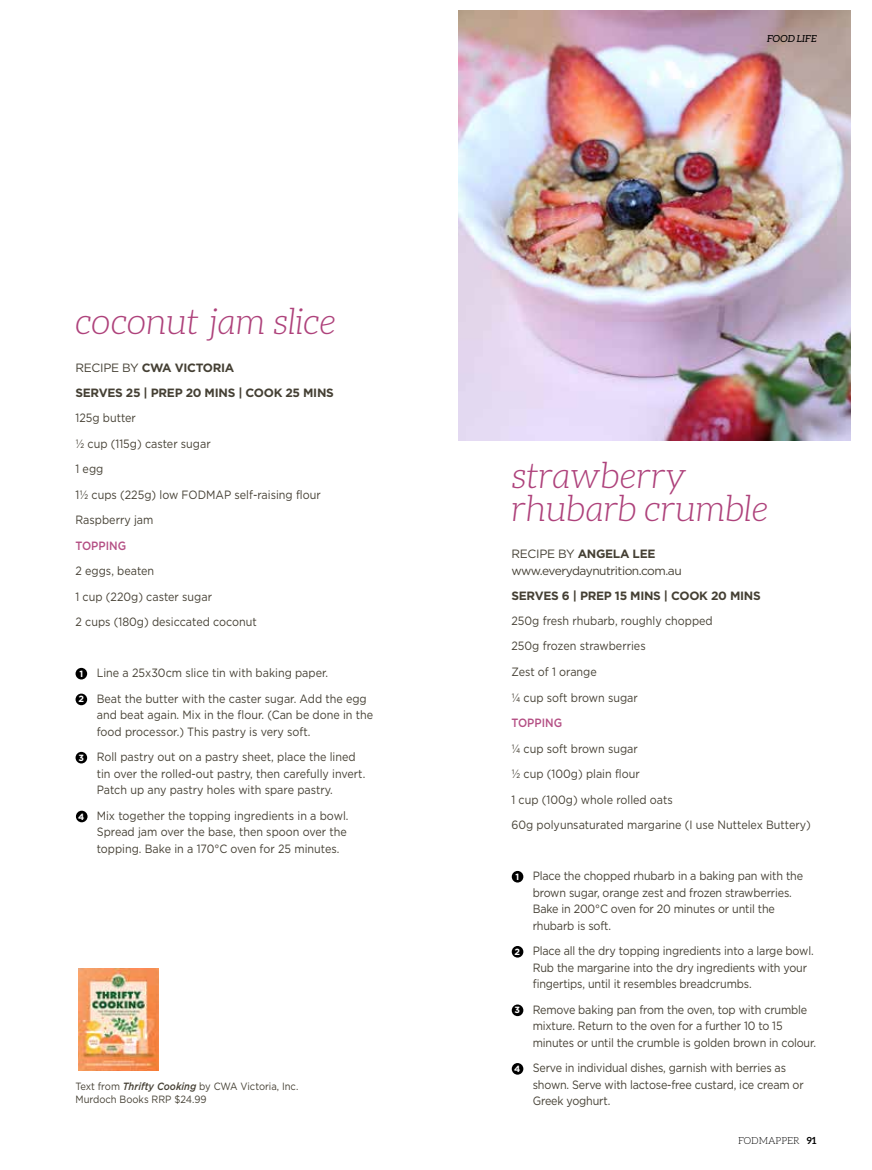
<style>
.page{position:relative;width:872px;height:1170px;background:#fff}
.page>*{position:absolute;margin:0;border:0;box-sizing:border-box;transform-origin:0 0}
.t1{font:italic 300 36px/33px "Aleo";color:#ae427b}
.t2{font:12px/16.5px "Gotham";letter-spacing:-.01em;color:#454034;scale:.9 1}
.t3{font:700 12px/25px "Gotham";letter-spacing:-.025em;color:#454034}
.t4{font:12px/16.5px "Gotham";letter-spacing:-.04em;color:#454034}
.t5{font:500 12px "Gotham";color:#b44f84;scale:.9 1}
.t6{font:10.5px/13.5px "Gotham";color:#454034;scale:.9 1}
.t7{font:300 9.75px "Aleo";color:#000}
.t8{font:italic 9.75px "Aleo";letter-spacing:.005em;color:#000}
.s1{font-weight:400}
.s2{font-weight:700;font-size:9px;color:#fff}
.s3{font-weight:500;font-style:italic}
.s4{font-weight:700}
</style>
<div class="page">
<div style="left:76px;top:667px;width:11px;height:12px;background:#000;border-radius:50%"></div>
<div style="left:76px;top:693px;width:11px;height:12px;background:#000;border-radius:50%"></div>
<div style="left:76px;top:751px;width:11px;height:12px;background:#000;border-radius:50%"></div>
<div style="left:76px;top:810px;width:12px;height:12px;background:#000;border-radius:50%"></div>
<img style="left:459px;top:11px;width:391px;height:429px">
<div style="left:512px;top:870px;width:11px;height:12px;background:#000;border-radius:50%"></div>
<div style="left:512px;top:945px;width:11px;height:12px;background:#000;border-radius:50%"></div>
<div style="left:512px;top:1004px;width:11px;height:12px;background:#000;border-radius:50%"></div>
<div style="left:512px;top:1062px;width:11px;height:12px;background:#000;border-radius:50%"></div>
<img style="left:78px;top:968px;width:80px;height:102px">
<h1 class="t1" style="left:75px;top:305px;width:261px">coconut jam slice</h1>
<p class="t3" style="left:75px;top:355px;width:260px"><span class="s1">RECIPE BY</span> CWA VICTORIA<br>SERVES 25 | PREP 20 MINS | COOK 25 MINS</p>
<p class="t2" style="left:75px;top:404px;width:274px;line-height:25.5px">125g butter<br>½ cup (115g) caster sugar<br>1 egg<br>1½ cups (225g) low FODMAP self-raising flour<br>Raspberry jam</p>
<p class="t5" style="left:75px;top:537px;width:58px">TOPPING</p>
<p class="t2" style="left:75px;top:557px;width:203px;line-height:25.5px">2 eggs, beaten<br>1 cup (220g) caster sugar<br>2 cups (180g) desiccated coconut</p>
<p class="t2" style="left:78px;top:659px;width:322px;line-height:25.5px"><span class="s2">1</span> Line a 25x30cm slice tin with baking paper.<br><span class="s2">2</span> Beat the butter with the caster sugar. Add the egg</p>
<p class="t2" style="left:97px;top:706px;width:309px">and beat again. Mix in the flour. (Can be done in the food processor.) This pastry is very soft.</p>
<p class="t2" style="left:97px;top:748px;width:300px;text-indent:-18px"><span class="s2">3</span> Roll pastry out on a pastry sheet, place the lined tin over the rolled-out pastry, then carefully invert.<br>Patch up any pastry holes with spare pastry.</p>
<p class="t2" style="left:97px;top:806px;width:281px;text-indent:-19px"><span class="s2">4</span> Mix together the topping ingredients in a bowl.<br>Spread jam over the base, then spoon over the topping. Bake in a 170°C oven for 25 minutes.</p>
<p class="t6" style="left:75px;top:1079px;width:249px">Text from <span class="s3">Thrifty Cooking</span> by CWA Victoria, Inc.<br>Murdoch Books RRP $24.99</p>
<p class="t8" style="left:767px;top:33px;width:51px">FOOD LIFE</p>
<h1 class="t1" style="left:511px;top:458px;width:258px">strawberry rhubarb crumble</h1>
<p class="t4" style="left:511px;top:545px;width:172px">RECIPE BY <span class="s4">ANGELA LEE </span>www.everydaynutrition.com.au</p>
<p class="t3" style="left:511px;top:583px;width:251px">SERVES 6 | PREP 15 MINS | COOK 20 MINS</p>
<p class="t2" style="left:511px;top:607px;width:225px;line-height:25.5px">250g fresh rhubarb, roughly chopped<br>250g frozen strawberries<br>Zest of 1 orange<br>¼ cup soft brown sugar</p>
<p class="t5" style="left:511px;top:714px;width:58px">TOPPING</p>
<p class="t2" style="left:511px;top:735px;width:334px;line-height:25.5px">¼ cup soft brown sugar<br>½ cup (100g) plain flour<br>1 cup (100g) whole rolled oats<br>60g polyunsaturated margarine (I use Nuttelex Buttery)</p>
<p class="t2" style="left:533px;top:867px;width:302px;text-indent:-17px"><span class="s2">1</span> Place the chopped rhubarb in a baking pan with the brown sugar, orange zest and frozen strawberries.<br>Bake in 200°C oven for 20 minutes or until the rhubarb is soft.</p>
<p class="t2" style="left:533px;top:942px;width:314px;text-indent:-18px"><span class="s2">2</span> Place all the dry topping ingredients into a large bowl.<br>Rub the margarine into the dry ingredients with your fingertips, until it resembles breadcrumbs.</p>
<p class="t2" style="left:533px;top:1000px;width:316px;text-indent:-18px"><span class="s2">3</span> Remove baking pan from the oven, top with crumble mixture. Return to the oven for a further 10 to 15 minutes or until the crumble is golden brown in colour.</p>
<p class="t2" style="left:533px;top:1059px;width:303px;text-indent:-19px"><span class="s2">4</span> Serve in individual dishes, garnish with berries as shown. Serve with lactose-free custard, ice cream or<br>Greek yoghurt.</p>
<p class="t7" style="left:738px;top:1134px;width:80px">FODMAPPER <span class="s4">91</span></p>
</div>
